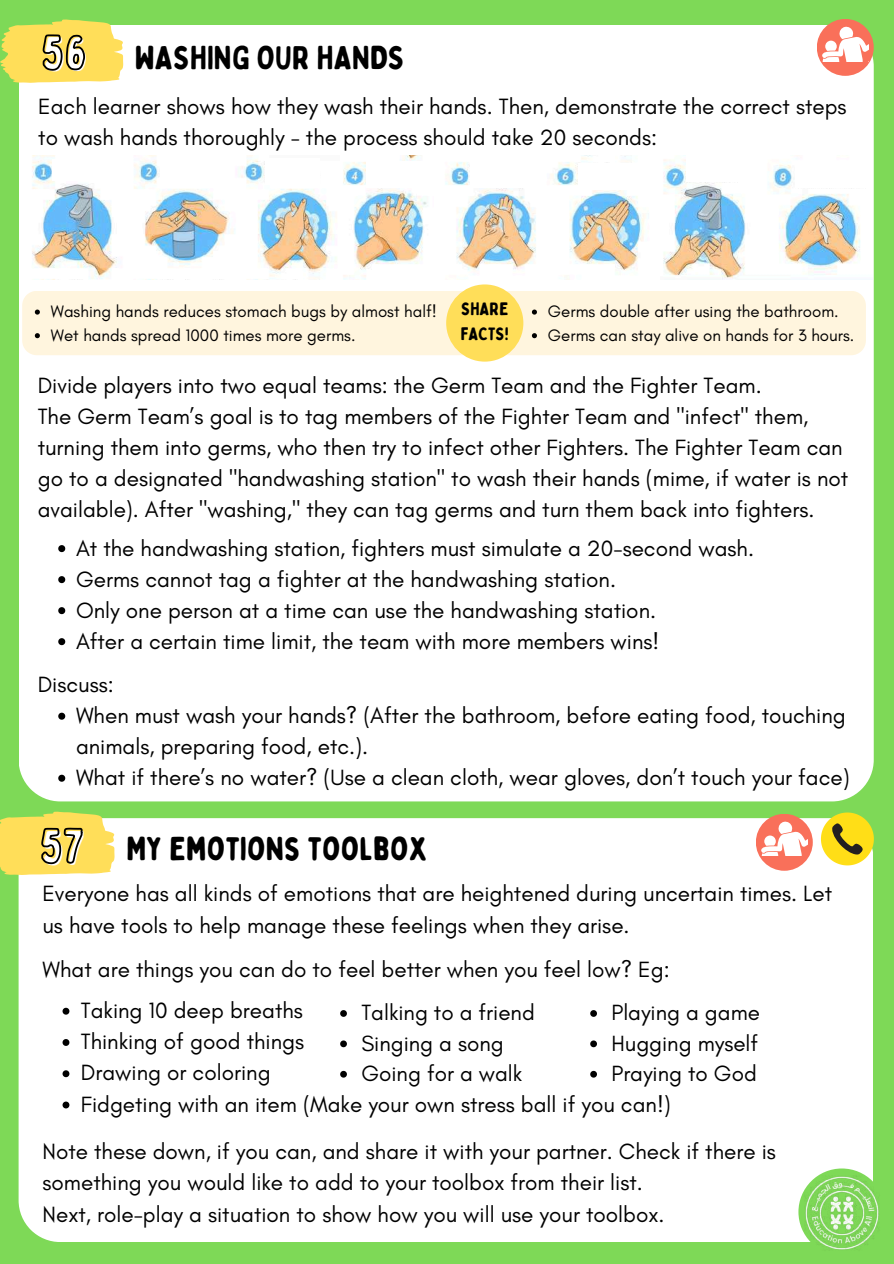
<style>
.page{position:relative;width:894px;height:1264px;background:#fff}
.page>*{position:absolute;margin:0;border:0;box-sizing:border-box;transform-origin:0 0}
.t1{font:33px "Bobby Jones Soft";color:#000}
.t2{font:22.5px/31px "Glacial Indifference";color:#000}
.t3{font:22.35px/30.3px "Glacial Indifference";color:#000}
.t4{font:18px/24.8px "Bobby Jones Soft";color:#000}
.t5{font:16.8px/23.5px "Glacial Indifference";color:#000}
.s1{font-size:48.6px;color:#fff}
</style>
<div class="page">
<div style="left:0;top:0;width:893px;height:1263px;background:#7ed957"></div>
<div style="left:19px;top:25px;width:854px;height:776px;background:#fff"></div>
<div style="left:19px;top:818px;width:854px;height:423px;background:#fff"></div>
<svg style="left:820px;top:812px;width:53px;height:53px;background:#dbcc3c"></svg>
<div style="left:755px;top:813px;width:57px;height:57px;background:#f9705a;border-radius:50%"></div>
<svg style="left:760px;top:821px;width:47px;height:35px"></svg>
<img style="left:21px;top:156px;width:851px;height:123px">
<div style="left:160px;top:163px;width:51px;height:22px;background:#fff"></div>
<div style="left:265px;top:159px;width:55px;height:26px;background:#fff"></div>
<div style="left:366px;top:161px;width:63px;height:26px;background:#fff"></div>
<div style="left:470px;top:161px;width:72px;height:26px;background:#fff"></div>
<div style="left:578px;top:163px;width:72px;height:26px;background:#fff"></div>
<div style="left:686px;top:156px;width:72px;height:26px;background:#fff"></div>
<div style="left:795px;top:161px;width:77px;height:26px;background:#fff"></div>
<div style="left:52px;top:159px;width:52px;height:21px;background:#fff"></div>
<div style="left:22px;top:291px;width:843px;height:64px;background:#fff5de"></div>
<div style="left:446px;top:284px;width:77px;height:77px;background:#ffde59;border-radius:50%"></div>
<svg style="left:0;top:19px;width:123px;height:63px;background:#e2d159"></svg>
<svg style="left:0;top:811px;width:115px;height:63px;background:#e6d25a"></svg>
<svg style="left:62px;top:1007px;width:7px;height:7px"></svg>
<svg style="left:62px;top:1039px;width:7px;height:6px"></svg>
<svg style="left:62px;top:1070px;width:7px;height:7px"></svg>
<svg style="left:62px;top:1101px;width:7px;height:7px"></svg>
<svg style="left:340px;top:1010px;width:7px;height:6px"></svg>
<svg style="left:340px;top:1040px;width:7px;height:7px"></svg>
<svg style="left:340px;top:1070px;width:7px;height:7px"></svg>
<svg style="left:590px;top:1010px;width:6px;height:6px"></svg>
<svg style="left:590px;top:1040px;width:6px;height:7px"></svg>
<svg style="left:590px;top:1070px;width:6px;height:7px"></svg>
<svg style="left:35px;top:309px;width:5px;height:5px"></svg>
<svg style="left:35px;top:333px;width:5px;height:5px"></svg>
<svg style="left:531px;top:309px;width:6px;height:5px"></svg>
<svg style="left:531px;top:333px;width:6px;height:5px"></svg>
<svg style="left:58px;top:545px;width:7px;height:7px"></svg>
<svg style="left:58px;top:576px;width:7px;height:7px"></svg>
<svg style="left:58px;top:607px;width:7px;height:7px"></svg>
<svg style="left:58px;top:638px;width:7px;height:7px"></svg>
<svg style="left:58px;top:712px;width:7px;height:7px"></svg>
<svg style="left:58px;top:774px;width:7px;height:7px"></svg>
<div style="left:816px;top:19px;width:57px;height:57px;background:#f9705a;border-radius:50%"></div>
<svg style="left:821px;top:26px;width:47px;height:35px"></svg>
<img style="left:798px;top:1169px;width:81px;height:81px">
<h1 class="t1" style="left:44px;top:37px;width:362px"><span class="s1">56</span> WASHING OUR HANDS</h1>
<p class="t2" style="left:38px;top:91px;width:809px">Each learner shows how they wash their hands. Then, demonstrate the correct steps to wash hands thoroughly - the process should take 20 seconds:</p>
<p class="t4" style="left:460px;top:296px;width:50px">SHARE<br>FACTS!</p>
<p class="t5" style="left:51px;top:299px;width:387px">Washing hands reduces stomach bugs by almost half!<br>Wet hands spread 1000 times more germs.</p>
<p class="t5" style="left:547px;top:299px;width:308px">Germs double after using the bathroom.<br>Germs can stay alive on hands for 3 hours.</p>
<p class="t2" style="left:38px;top:369px;width:811px">Divide players into two equal teams: the Germ Team and the Fighter Team.<br>The Germ Team’s goal is to tag members of the Fighter Team and "infect" them, turning them into germs, who then try to infect other Fighters. The Fighter Team can go to a designated "handwashing station" to wash their hands (mime, if water is not available). After "washing," they can tag germs and turn them back into fighters.</p>
<p class="t2" style="left:76px;top:532px;width:679px">At the handwashing station, fighters must simulate a 20-second wash.<br>Germs cannot tag a fighter at the handwashing station.<br>Only one person at a time can use the handwashing station.<br>After a certain time limit, the team with more members wins!</p>
<p class="t2" style="left:76px;top:668px;width:775px;text-indent:-38px">Discuss:<br>When must wash your hands? (After the bathroom, before eating food, touching animals, preparing food, etc.).<br>What if there’s no water? (Use a clean cloth, wear gloves, don’t touch your face)</p>
<h1 class="t1" style="left:42px;top:828px;width:388px"><span class="s1">57</span> MY EMOTIONS TOOLBOX</h1>
<p class="t2" style="left:42px;top:878px;width:790px">Everyone has all kinds of emotions that are heightened during uncertain times. Let us have tools to help manage these feelings when they arise.</p>
<p class="t2" style="left:81px;top:948px;width:590px;line-height:41.2px;text-indent:-38px">What are things you can do to feel better when you feel low? Eg:<br>Taking 10 deep breaths</p>
<p class="t2" style="left:81px;top:1025px;width:591px">Thinking of good things<br>Drawing or coloring<br>Fidgeting with an item (Make your own stress ball if you can!)</p>
<p class="t2" style="left:42px;top:1135px;width:734px">Note these down, if you can, and share it with your partner. Check if there is something you would like to add to your toolbox from their list.<br>Next, role-play a situation to show how you will use your toolbox.</p>
<p class="t3" style="left:361px;top:997px;width:175px">Talking to a friend<br>Singing a song<br>Going for a walk</p>
<p class="t3" style="left:611px;top:997px;width:150px;text-align:justify">Playing a game Hugging myself Praying to God</p>
</div>
